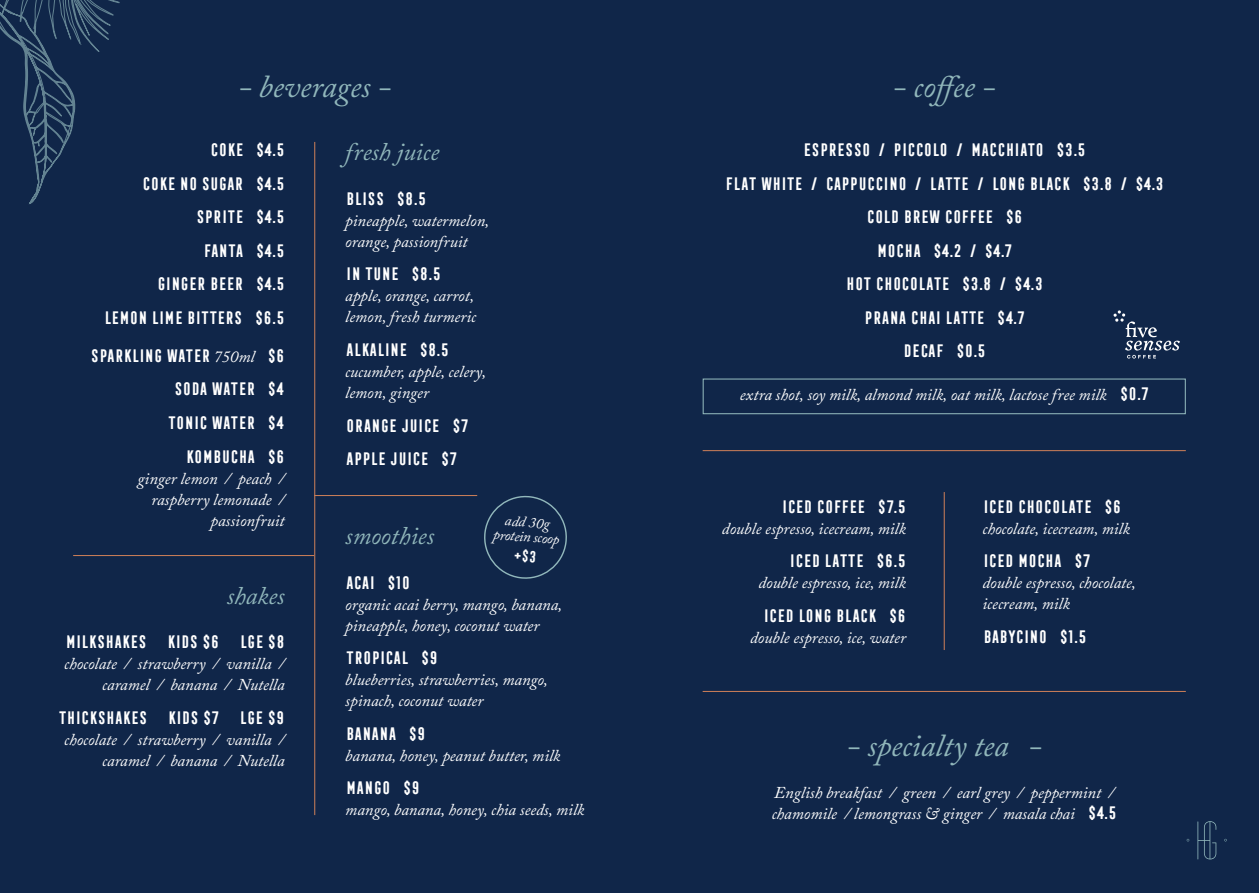
<style>
.page{position:relative;width:1259px;height:893px;background:#102649}
.page>*{position:absolute;margin:0;border:0;box-sizing:border-box;transform-origin:0 0}
.t1{font:italic 31.65px "Adobe Caslon Pro";color:#91b7bb}
.t2{font:italic 25.2px "Adobe Caslon Pro";color:#91b7bb}
.t3{font:italic 16.5px/21px "Adobe Caslon Pro";color:#fff}
.t4{font:700 16.5px/33.5px "Frontage Condensed";letter-spacing:-.05em;color:#fff;text-align:right}
.t5{font:italic 14.7px/14.7px "Adobe Caslon Pro";color:#fff;text-align:center}
.s1{font-family:"Adobe Caslon Pro";font-weight:400;font-style:italic}
.s2{font-family:"Frontage Condensed";font-weight:700;font-style:normal}
</style>
<div class="page">
<svg style="left:0;top:0;width:120px;height:204px"></svg>
<svg style="left:1197px;top:821px;width:19px;height:38px"></svg>
<hr style="left:314px;top:142px;width:1px;height:673px;background:#c67c58">
<hr style="left:314px;top:495px;width:163px;height:1px;background:#c67c58">
<hr style="left:73px;top:555px;width:241px;height:1px;background:#c67c58">
<div style="left:702px;top:378px;width:483px;height:36px;border:1px solid #91b7bb"></div>
<hr style="left:702px;top:450px;width:483px;height:1px;background:#c67c58">
<hr style="left:702px;top:691px;width:483px;height:1px;background:#c67c58">
<hr style="left:943px;top:492px;width:1px;height:158px;background:#c67c58">
<svg style="left:1113px;top:310px;width:66px;height:49px"></svg>
<svg style="left:484px;top:495px;width:83px;height:84px"></svg>
<h1 class="t1" style="left:238px;top:68px;width:154px">- beverages -</h1>
<p class="t4" style="left:103px;top:133px;width:183px">COKE $4.5<br>COKE NO SUGAR $4.5<br>SPRITE $4.5<br>FANTA $4.5<br>GINGER BEER $4.5<br>LEMON LIME BITTERS $6.5</p>
<p class="t4" style="left:90px;top:339px;width:196px">SPARKLING WATER <span class="s1">750ml</span> $6<br>SODA WATER $4<br>TONIC WATER $4<br>KOMBUCHA $6</p>
<p class="t3" style="left:137px;top:467px;width:149px;text-align:right">ginger lemon / peach / raspberry lemonade / passionfruit</p>
<h2 class="t2" style="left:227px;top:580px;width:59px">shakes</h2>
<p class="t4" style="left:65px;top:625px;width:221px">MILKSHAKES KIDS $6 LGE $8</p>
<p class="t3" style="left:64px;top:653px;width:222px;text-align:right">chocolate / strawberry / vanilla / caramel / banana / Nutella</p>
<p class="t4" style="left:58px;top:701px;width:228px">THICKSHAKES KIDS $7 LGE $9</p>
<p class="t3" style="left:64px;top:728px;width:222px;text-align:right">chocolate / strawberry / vanilla / caramel / banana / Nutella</p>
<h2 class="t2" style="left:345px;top:137px;width:95px">fresh juice</h2>
<p class="t4" style="left:345px;top:182px;width:82px">BLISS $8.5</p>
<p class="t3" style="left:345px;top:210px;width:146px">pineapple, watermelon, orange, passionfruit</p>
<p class="t4" style="left:345px;top:258px;width:97px">IN TUNE $8.5</p>
<p class="t3" style="left:345px;top:285px;width:132px">apple, orange, carrot, lemon, fresh turmeric</p>
<p class="t4" style="left:345px;top:333px;width:105px">ALKALINE $8.5</p>
<p class="t3" style="left:345px;top:361px;width:142px">cucumber, apple, celery, lemon, ginger</p>
<p class="t4" style="left:345px;top:409px;width:125px;text-align:left">ORANGE JUICE $7<br>APPLE JUICE $7</p>
<h2 class="t2" style="left:345px;top:520px;width:90px">smoothies</h2>
<p class="t5" style="left:495px;top:512px;width:68px;rotate:4deg">add 30g protein scoop</p>
<p class="t4" style="left:345px;top:566px;width:66px">ACAI $10</p>
<p class="t3" style="left:345px;top:593px;width:219px">organic acai berry, mango, banana, pineapple, honey, coconut water</p>
<p class="t4" style="left:345px;top:641px;width:94px">TROPICAL $9</p>
<p class="t3" style="left:345px;top:669px;width:204px">blueberries, strawberries, mango, spinach, coconut water</p>
<p class="t4" style="left:345px;top:717px;width:82px">BANANA $9</p>
<p class="t3" style="left:345px;top:744px;width:217px">banana, honey, peanut butter, milk</p>
<p class="t4" style="left:345px;top:771px;width:76px">MANGO $9</p>
<p class="t3" style="left:345px;top:799px;width:241px">mango, banana, honey, chia seeds, milk</p>
<h1 class="t1" style="left:893px;top:68px;width:104px">- coffee -</h1>
<p class="t4" style="left:724px;top:133px;width:441px;text-align:center">ESPRESSO / PICCOLO / MACCHIATO $3.5<br>FLAT WHITE / CAPPUCCINO / LATTE / LONG BLACK $3.8 / $4.3<br>COLD BREW COFFEE $6<br>MOCHA $4.2 / $4.7<br>HOT CHOCOLATE $3.8 / $4.3<br>PRANA CHAI LATTE $4.7<br>DECAF $0.5</p>
<p class="t3" style="left:739px;top:384px;width:410px">extra shot, soy milk, almond milk, oat milk, lactose free milk <span class="s2">$0.7</span></p>
<p class="t4" style="left:781px;top:490px;width:126px">ICED COFFEE $7.5</p>
<p class="t3" style="left:722px;top:518px;width:185px">double espresso, icecream, milk</p>
<p class="t4" style="left:789px;top:544px;width:118px">ICED LATTE $6.5</p>
<p class="t3" style="left:758px;top:572px;width:149px">double espresso, ice, milk</p>
<p class="t4" style="left:763px;top:599px;width:145px">ICED LONG BLACK $6</p>
<p class="t3" style="left:750px;top:627px;width:157px">double espresso, ice, water</p>
<p class="t4" style="left:982px;top:490px;width:140px">ICED CHOCOLATE $6</p>
<p class="t3" style="left:982px;top:518px;width:149px">chocolate, icecream, milk</p>
<p class="t4" style="left:982px;top:544px;width:109px">ICED MOCHA $7</p>
<p class="t3" style="left:982px;top:572px;width:155px">double espresso, chocolate, icecream, milk</p>
<p class="t4" style="left:982px;top:620px;width:106px">BABYCINO $1.5</p>
<h1 class="t1" style="left:847px;top:727px;width:196px">- specialty tea -</h1>
<p class="t3" style="left:771px;top:782px;width:347px">English breakfast / green / earl grey / peppermint / chamomile / lemongrass &amp; ginger / masala chai <span class="s2">$4.5</span></p>
</div>
